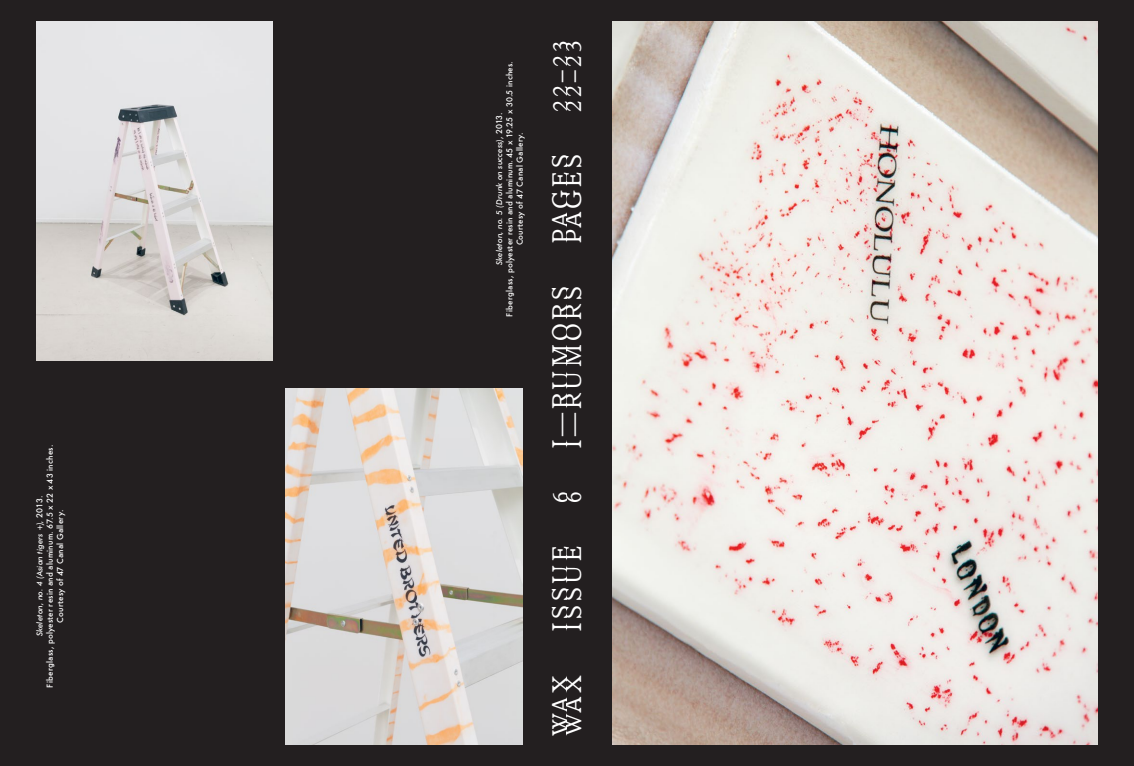
<style>
.page{position:relative;width:1134px;height:766px;background:#fff}
.page>*{position:absolute;margin:0;border:0;box-sizing:border-box;transform-origin:0 0}
.t1{font:23px "Italian Old Style MT Std";letter-spacing:.15em;color:#fff}
.t2{font:500 8px/10.2px "LK Futura 1.0";letter-spacing:.03em;color:#fff;text-align:center}
.t3{font:italic 500 8px "Futura BT";letter-spacing:.02em;color:#fff}
.s1{font-family:"LK Futura 1.0";font-style:normal}
</style>
<div class="page">
<div style="left:0;top:0;width:1134px;height:765px;background:#231f20"></div>
<img style="left:612px;top:22px;width:485px;height:722px">
<img style="left:36px;top:22px;width:236px;height:338px">
<img style="left:286px;top:389px;width:237px;height:355px">
<p class="t2" style="left:45px;top:687px;width:244px;rotate:-90deg">Fiberglass, polyester resin and aluminum. 67.5 x 22 x 43 inches.<br>Courtesy of 47 Canal Gallery.</p>
<p class="t3" style="left:35px;top:636px;width:142px;rotate:-90deg">Skeleton, no. 4 (Asian tigers +), <span class="s1">2013.</span></p>
<p class="t2" style="left:504px;top:316px;width:257px;rotate:-90deg">Fiberglass, polyester resin and aluminum. 45 x 19.25 x 30.5 inches.<br>Courtesy of 47 Canal Gallery.</p>
<p class="t3" style="left:494px;top:265px;width:154px;rotate:-90deg">Skeleton, no. 5 (Drunk on success)<span class="s1">, 2013.</span></p>
<h1 class="t1" style="left:546px;top:112px;width:73px;rotate:-90deg">22–23</h1>
<h1 class="t1" style="left:559px;top:112px;width:73px;rotate:-90deg">22–23</h1>
<h1 class="t1" style="left:546px;top:243px;width:90px;rotate:-90deg">Pages</h1>
<h1 class="t1" style="left:559px;top:243px;width:90px;rotate:-90deg">Pages</h1>
<h1 class="t1" style="left:546px;top:449px;width:164px;rotate:-90deg">I—rumors</h1>
<h1 class="t1" style="left:559px;top:449px;width:164px;rotate:-90deg">I—rumors</h1>
<h1 class="t1" style="left:546px;top:503px;width:13px;rotate:-90deg">6</h1>
<h1 class="t1" style="left:559px;top:503px;width:13px;rotate:-90deg">6</h1>
<h1 class="t1" style="left:546px;top:632px;width:87px;rotate:-90deg">issue</h1>
<h1 class="t1" style="left:559px;top:632px;width:87px;rotate:-90deg">issue</h1>
<h1 class="t1" style="left:546px;top:735px;width:63px;rotate:-90deg">Wax</h1>
<h1 class="t1" style="left:559px;top:735px;width:63px;rotate:-90deg">Wax</h1>
</div>
